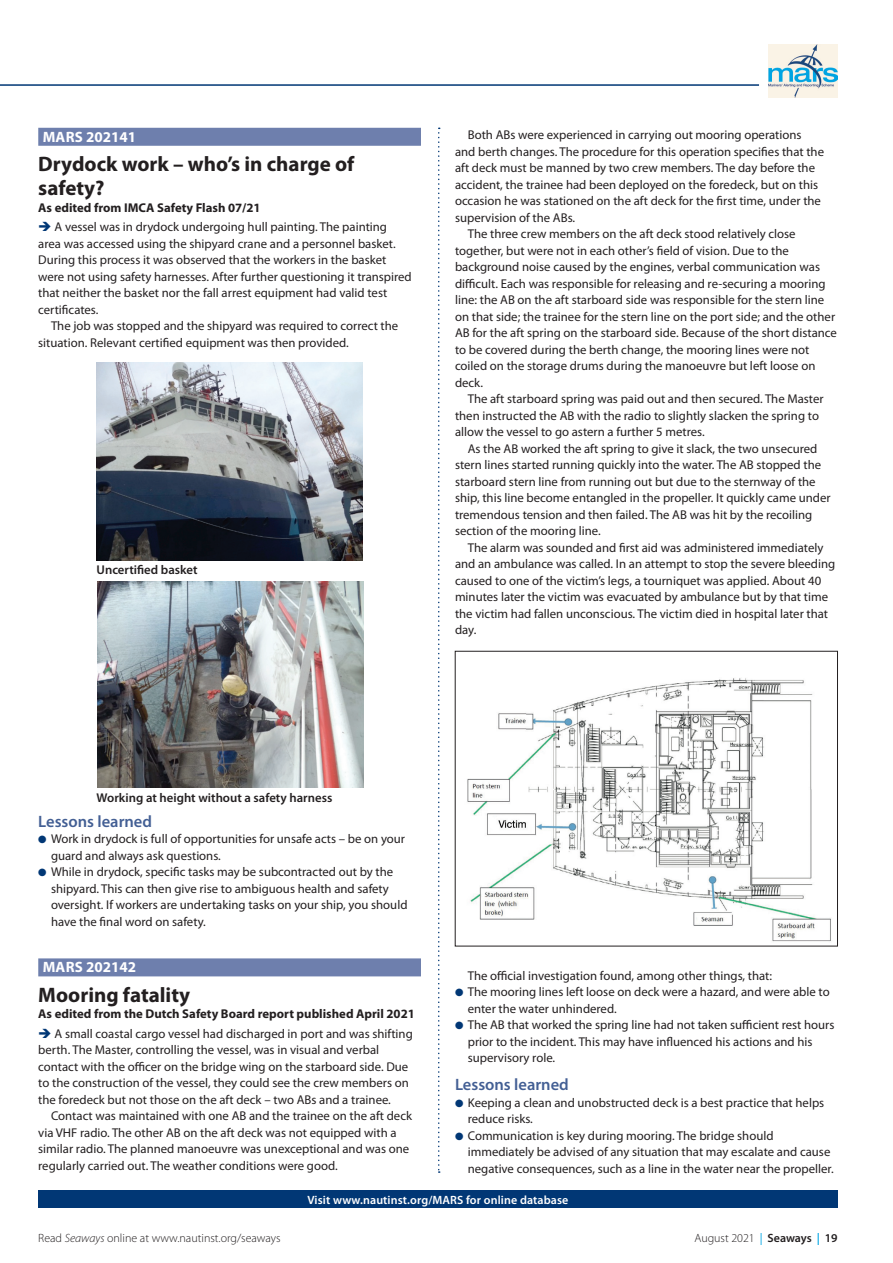
<style>
.page{position:relative;width:893px;height:1263px;background:#fff}
.page>*{position:absolute;margin:0;border:0;box-sizing:border-box;transform-origin:0 0}
.t1{font:700 21px/24px "Myriad Pro";color:#231f20}
.t2{font:600 16.5px "Myriad Pro";color:#435f94}
.t3{font:700 15px "Myriad Pro";color:#fff}
.t4{font:12.75px/16.5px "Myriad Pro";color:#231f20}
.t5{font:700 12.75px "Myriad Pro";color:#231f20}
.t6{font:600 12.75px "Myriad Pro";color:#231f20}
.t7{font:300 12px "Myriad Pro";color:#231f20}
.t8{font:600 12px "Myriad Pro";letter-spacing:.01em;color:#fff}
.s1{color:#013775}
.s2{font-style:italic}
.s3{font-weight:400;color:#00a5e3}
.s4{font-weight:600}
.s5{font-weight:600;color:#00a5e3}
</style>
<div class="page">
<hr style="left:0;top:84px;width:759px;height:2px;background:#013775">
<img style="left:768px;top:44px;width:70px;height:54px">
<div style="left:38px;top:1191px;width:800px;height:17px;background:#013775"></div>
<div style="left:38px;top:128px;width:383px;height:18px;background:#6e7fad"></div>
<svg style="left:438px;top:128px;width:2px;height:1045px"></svg>
<img style="left:96px;top:362px;width:267px;height:198px">
<img style="left:97px;top:582px;width:267px;height:206px">
<div style="left:38px;top:958px;width:383px;height:18px;background:#6e7fad"></div>
<img style="left:467px;top:678px;width:364px;height:264px">
<div style="left:455px;top:651px;width:383px;height:295px;border:1px solid #231f20"></div>
<p class="t3" style="left:43px;top:127px;width:95px">MARS 202141</p>
<h1 class="t1" style="left:38px;top:152px;width:318px">Drydock work – who’s in charge of safety?</h1>
<p class="t5" style="left:38px;top:199px;width:224px">As edited from IMCA Safety Flash 07/21</p>
<p class="t4" style="left:38px;top:219px;width:375px"><span class="s1">➔</span> A vessel was in drydock undergoing hull painting. The painting area was accessed using the shipyard crane and a personnel basket.<br>During this process it was observed that the workers in the basket were not using safety harnesses. After further questioning it transpired that neither the basket nor the fall arrest equipment had valid test certificates.</p>
<p class="t4" style="left:38px;top:318px;width:362px;text-indent:13px">The job was stopped and the shipyard was required to correct the situation. Relevant certified equipment was then provided.</p>
<p class="t6" style="left:97px;top:562px;width:103px">Uncertified basket</p>
<p class="t4" style="left:468px;top:126px;width:335px">Both ABs were experienced in carrying out mooring operations</p>
<p class="t4" style="left:455px;top:143px;width:371px">and berth changes. The procedure for this operation specifies that the</p>
<p class="t4" style="left:455px;top:159px;width:362px">aft deck must be manned by two crew members. The day before the</p>
<p class="t4" style="left:455px;top:176px;width:365px">accident, the trainee had been deployed on the foredeck, but on this</p>
<p class="t4" style="left:455px;top:192px;width:367px">occasion he was stationed on the aft deck for the first time, under the</p>
<p class="t4" style="left:455px;top:209px;width:122px">supervision of the ABs.</p>
<p class="t4" style="left:468px;top:225px;width:329px">The three crew members on the aft deck stood relatively close</p>
<p class="t4" style="left:455px;top:242px;width:335px">together, but were not in each other’s field of vision. Due to the</p>
<p class="t4" style="left:455px;top:258px;width:367px">background noise caused by the engines, verbal communication was</p>
<p class="t4" style="left:455px;top:275px;width:372px">difficult. Each was responsible for releasing and re-securing a mooring</p>
<p class="t4" style="left:455px;top:291px;width:371px">line: the AB on the aft starboard side was responsible for the stern line</p>
<p class="t4" style="left:455px;top:308px;width:382px">on that side; the trainee for the stern line on the port side; and the other</p>
<p class="t4" style="left:455px;top:324px;width:383px">AB for the aft spring on the starboard side. Because of the short distance</p>
<p class="t4" style="left:455px;top:341px;width:356px">to be covered during the berth change, the mooring lines were not</p>
<p class="t4" style="left:455px;top:357px;width:362px">coiled on the storage drums during the manoeuvre but left loose on</p>
<p class="t4" style="left:455px;top:374px;width:30px">deck.</p>
<p class="t4" style="left:468px;top:390px;width:357px">The aft starboard spring was paid out and then secured. The Master</p>
<p class="t4" style="left:455px;top:407px;width:365px">then instructed the AB with the radio to slightly slacken the spring to</p>
<p class="t4" style="left:455px;top:423px;width:251px">allow the vessel to go astern a further 5 metres.</p>
<p class="t4" style="left:468px;top:440px;width:351px">As the AB worked the aft spring to give it slack, the two unsecured</p>
<p class="t4" style="left:455px;top:456px;width:368px">stern lines started running quickly into the water. The AB stopped the</p>
<p class="t4" style="left:455px;top:473px;width:362px">starboard stern line from running out but due to the sternway of the</p>
<p class="t4" style="left:455px;top:489px;width:377px">ship, this line become entangled in the propeller. It quickly came under</p>
<p class="t4" style="left:455px;top:506px;width:359px">tremendous tension and then failed. The AB was hit by the recoiling</p>
<p class="t4" style="left:455px;top:522px;width:147px">section of the mooring line.</p>
<p class="t4" style="left:468px;top:539px;width:357px">The alarm was sounded and first aid was administered immediately</p>
<p class="t4" style="left:455px;top:555px;width:382px">and an ambulance was called. In an attempt to stop the severe bleeding</p>
<p class="t4" style="left:455px;top:572px;width:368px">caused to one of the victim’s legs, a tourniquet was applied. About 40</p>
<p class="t4" style="left:455px;top:588px;width:375px">minutes later the victim was evacuated by ambulance but by that time</p>
<p class="t4" style="left:455px;top:605px;width:375px">the victim had fallen unconscious. The victim died in hospital later that</p>
<p class="t4" style="left:455px;top:621px;width:23px">day.</p>
<p class="t6" style="left:97px;top:789px;width:237px">Working at height without a safety harness</p>
<p class="t2" style="left:38px;top:811px;width:115px">Lessons learned</p>
<p class="t4" style="left:51px;top:831px;width:356px;text-indent:-13px"><span class="s1">●</span> Work in drydock is full of opportunities for unsafe acts – be on your guard and always ask questions.</p>
<p class="t4" style="left:51px;top:864px;width:358px;text-indent:-13px"><span class="s1">●</span> While in drydock, specific tasks may be subcontracted out by the shipyard. This can then give rise to ambiguous health and safety oversight. If workers are undertaking tasks on your ship, you should have the final word on safety.</p>
<p class="t3" style="left:43px;top:958px;width:95px">MARS 202142</p>
<h1 class="t1" style="left:38px;top:982px;width:153px">Mooring fatality</h1>
<p class="t5" style="left:38px;top:1006px;width:378px">As edited from the Dutch Safety Board report published April 2021</p>
<p class="t4" style="left:38px;top:1025px;width:376px"><span class="s1">➔</span> A small coastal cargo vessel had discharged in port and was shifting berth. The Master, controlling the vessel, was in visual and verbal contact with the officer on the bridge wing on the starboard side. Due to the construction of the vessel, they could see the crew members on the foredeck but not those on the aft deck – two ABs and a trainee.</p>
<p class="t4" style="left:38px;top:1108px;width:375px;text-indent:13px">Contact was maintained with one AB and the trainee on the aft deck via VHF radio. The other AB on the aft deck was not equipped with a similar radio. The planned manoeuvre was unexceptional and was one regularly carried out. The weather conditions were good.</p>
<p class="t4" style="left:468px;top:967px;width:306px">The official investigation found, among other things, that:</p>
<p class="t4" style="left:468px;top:983px;width:363px;text-indent:-13px"><span class="s1">●</span> The mooring lines left loose on deck were a hazard, and were able to enter the water unhindered.</p>
<p class="t4" style="left:468px;top:1016px;width:368px;text-indent:-13px"><span class="s1">●</span> The AB that worked the spring line had not taken sufficient rest hours prior to the incident. This may have influenced his actions and his supervisory role.</p>
<p class="t2" style="left:455px;top:1074px;width:115px">Lessons learned</p>
<p class="t4" style="left:468px;top:1094px;width:358px;text-indent:-13px"><span class="s1">●</span> Keeping a clean and unobstructed deck is a best practice that helps reduce risks.</p>
<p class="t4" style="left:468px;top:1127px;width:367px;text-indent:-13px"><span class="s1">●</span> Communication is key during mooring. The bridge should immediately be advised of any situation that may escalate and cause negative consequences, such as a line in the water near the propeller.</p>
<p class="t8" style="left:307px;top:1192px;width:262px">Visit www.nautinst.org/MARS for online database</p>
<p class="t7" style="left:38px;top:1231px;width:244px">Read <span class="s2">Seaways</span> online at www.nautinst.org/seaways</p>
<p class="t7" style="left:694px;top:1231px;width:145px">August 2021 <span class="s3">|</span> <span class="s4">Seaways</span> <span class="s5">|</span> <span class="s4">19</span></p>
</div>
